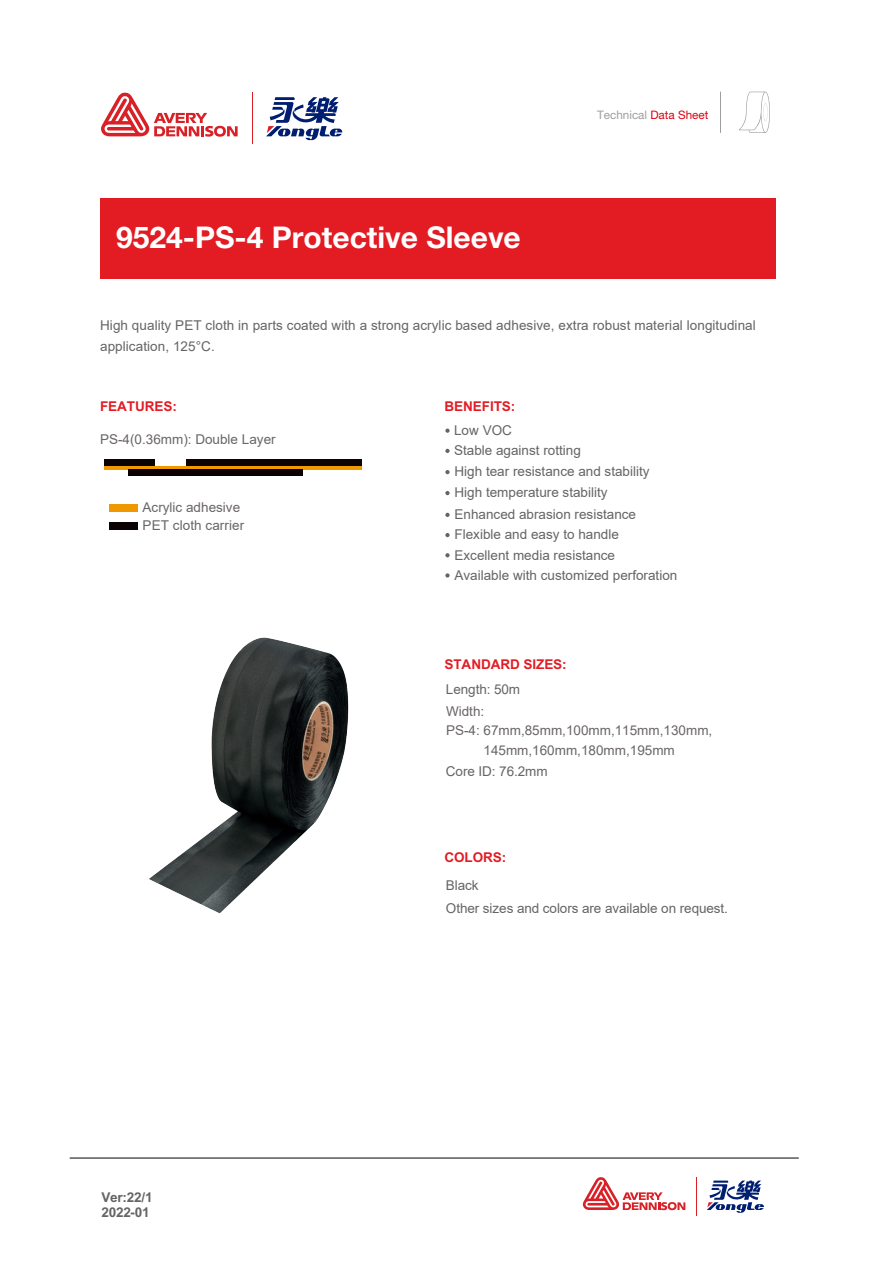
<style>
.page{position:relative;width:893px;height:1263px;background:#fff}
.page>*{position:absolute;margin:0;border:0;box-sizing:border-box;transform-origin:0 0}
.t1{font:700 30px "Helvetica Neue LT Pro";color:#fff}
.t2{font:13.5px/21.5px "Arial";color:#666366}
.t3{font:13.5px/17.4px "Arial";color:#6a6566}
.t4{font:700 13.5px "Arial";letter-spacing:-.005em;color:#e31b23}
.t5{font:700 13.5px/14.1px "Arial";letter-spacing:-.015em;color:#666366}
.t6{font:11.7px "Helvetica Neue LT Pro";color:#9e9e9f}
.s1{color:#df0011}
</style>
<div class="page">
<div style="left:100px;top:198px;width:675px;height:80px;background:#e31b23"></div>
<hr style="left:252px;top:93px;width:1px;height:51px;background:#d92026">
<svg style="left:101px;top:92px;width:137px;height:45px"></svg>
<svg style="left:266px;top:97px;width:76px;height:43px"></svg>
<svg style="left:739px;top:92px;width:31px;height:41px"></svg>
<hr style="left:720px;top:92px;width:1px;height:41px;background:#9e9e9f">
<svg style="left:445px;top:429px;width:5px;height:4px"></svg>
<svg style="left:445px;top:470px;width:5px;height:4px"></svg>
<svg style="left:445px;top:449px;width:5px;height:4px"></svg>
<svg style="left:445px;top:491px;width:5px;height:4px"></svg>
<svg style="left:445px;top:533px;width:5px;height:4px"></svg>
<svg style="left:445px;top:513px;width:5px;height:4px"></svg>
<svg style="left:445px;top:553px;width:5px;height:4px"></svg>
<svg style="left:445px;top:573px;width:5px;height:5px"></svg>
<hr style="left:697px;top:1177px;width:1px;height:39px;background:#d92026">
<svg style="left:583px;top:1177px;width:102px;height:33px"></svg>
<svg style="left:707px;top:1180px;width:57px;height:33px"></svg>
<hr style="left:70px;top:1158px;width:729px;height:1px;background:#595757">
<div style="left:109px;top:522px;width:28px;height:7px;background:#0b0203"></div>
<div style="left:109px;top:504px;width:28px;height:8px;background:#f09800"></div>
<div style="left:104px;top:459px;width:51px;height:7px;background:#0b0203"></div>
<div style="left:186px;top:459px;width:176px;height:7px;background:#0b0203"></div>
<svg style="left:104px;top:466px;width:258px;height:4px"></svg>
<div style="left:128px;top:470px;width:174px;height:6px;background:#0b0203"></div>
<img style="left:149px;top:637px;width:200px;height:277px">
<h1 class="t1" style="left:116px;top:219px;width:406px">9524-PS-4 Protective Sleeve</h1>
<p class="t6" style="left:597px;top:108px;width:113px">Technical <span class="s1">Data Sheet</span></p>
<p class="t2" style="left:100px;top:315px;width:657px">High quality PET cloth in parts coated with a strong acrylic based adhesive, extra robust material longitudinal application, 125°C.</p>
<p class="t4" style="left:100px;top:398px;width:78px">FEATURES:</p>
<p class="t3" style="left:100px;top:430px;width:177px">PS-4(0.36mm): Double Layer</p>
<p class="t3" style="left:143px;top:499px;width:103px">Acrylic adhesive<br>PET cloth carrier</p>
<p class="t5" style="left:101px;top:1191px;width:53px">Ver:22/1<br>2022-01</p>
<p class="t4" style="left:445px;top:398px;width:72px">BENEFITS:</p>
<p class="t2" style="left:454px;top:420px;width:128px;line-height:19.8px">Low VOC<br>Stable against rotting</p>
<p class="t2" style="left:455px;top:461px;width:197px">High tear resistance and stability<br>High temperature stability<br>Enhanced abrasion resistance</p>
<p class="t2" style="left:455px;top:524px;width:224px;line-height:20.2px">Flexible and easy to handle<br>Excellent media resistance<br>Available with customized perforation</p>
<p class="t4" style="left:444px;top:657px;width:124px">STANDARD SIZES:</p>
<p class="t2" style="left:446px;top:678px;width:76px">Length: 50m</p>
<p class="t3" style="left:446px;top:703px;width:40px">Width:</p>
<p class="t3" style="left:446px;top:721px;width:268px">PS-4: 67mm,85mm,100mm,115mm,130mm,</p>
<p class="t3" style="left:484px;top:741px;width:193px">145mm,160mm,180mm,195mm</p>
<p class="t2" style="left:446px;top:761px;width:103px">Core ID: 76.2mm</p>
<p class="t4" style="left:444px;top:849px;width:63px">COLORS:</p>
<p class="t2" style="left:446px;top:874px;width:34px">Black</p>
<p class="t2" style="left:446px;top:897px;width:284px">Other sizes and colors are available on request.</p>
</div>
